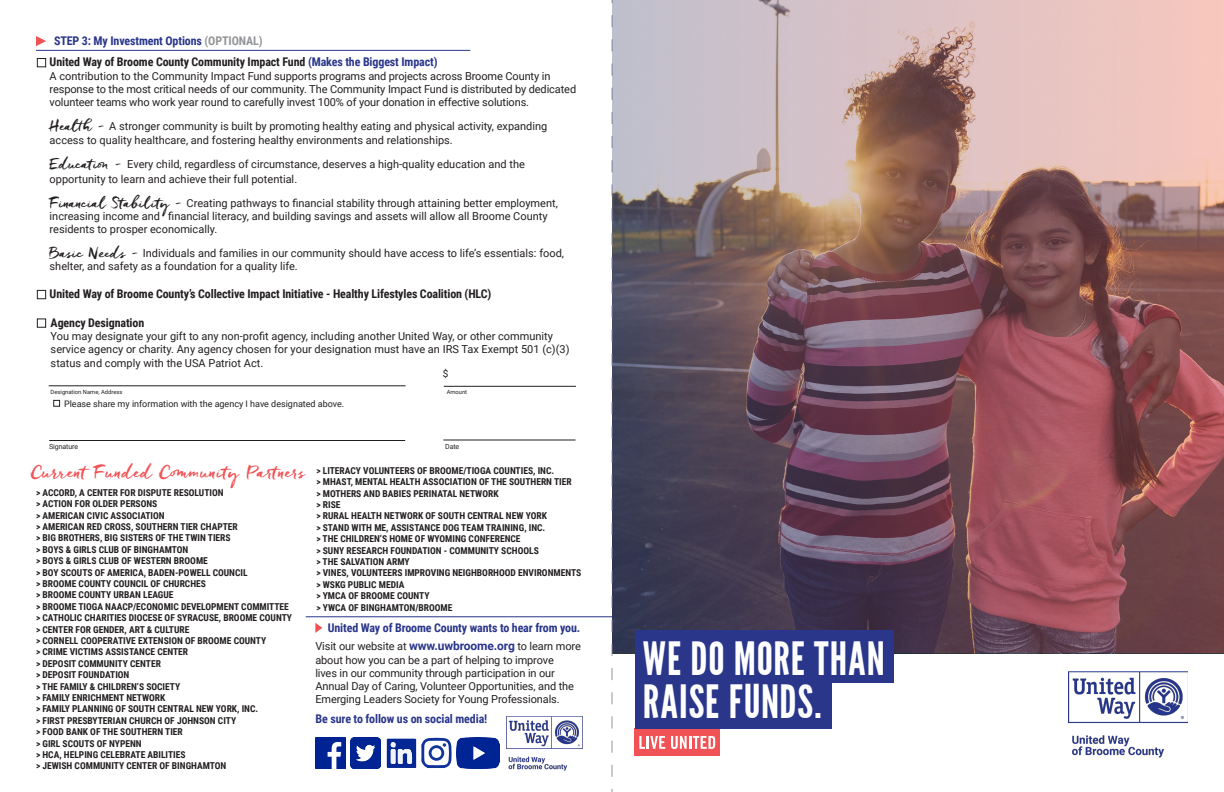
<style>
.page{position:relative;width:1224px;height:792px;background:#fff}
.page>*{position:absolute;margin:0;border:0;box-sizing:border-box;transform-origin:0 0}
.Headline_2a{font:45.8px/43.9px "League Gothic";letter-spacing:.02em;color:#fff}
.t1{font:18px "Freeland";letter-spacing:.02em;color:#f05255}
.t2{font:700 12px "Roboto Condensed";letter-spacing:-.01em;color:#231f20}
.t3{font:700 12px "Roboto Condensed";letter-spacing:-.01em;color:#29368a}
.t4{font:11px/13.2px "Roboto";color:#231f20}
.t5{font:10px "Roboto";color:#231f20}
.t6{font:700 9.5px "Roboto Condensed";color:#231f20}
.t7{font:9px "Roboto";color:#231f20}
.t8{font:7px "Roboto";letter-spacing:-.01em;color:#231f20}
.t9{font:5.8px "Roboto";color:#231f20}
.s1{color:#939598}
.s2{color:#29368a}
.s3{font-family:"Freeland";font-size:15px}
.s4{font-weight:700;font-size:12px;color:#29368a}
</style>
<div class="page">
<hr style="left:306px;top:616px;width:306px;height:1px;background:#29368a">
<img style="left:507px;top:717px;width:76px;height:53px">
<svg style="left:315px;top:623px;width:7px;height:10px"></svg>
<img style="left:315px;top:738px;width:31px;height:30px">
<img style="left:351px;top:738px;width:30px;height:30px">
<svg style="left:386px;top:738px;width:66px;height:30px"></svg>
<img style="left:457px;top:738px;width:43px;height:30px">
<svg style="left:612px;top:653px;width:1px;height:139px"></svg>
<div style="left:635px;top:728px;width:85px;height:28px;background:#f05255"></div>
<svg style="left:639px;top:736px;width:26px;height:13px"></svg>
<svg style="left:671px;top:736px;width:45px;height:13px"></svg>
<img style="left:1069px;top:672px;width:119px;height:86px">
<hr style="left:36px;top:50px;width:434px;height:1px;background:#29368a">
<svg style="left:36px;top:36px;width:10px;height:10px"></svg>
<div style="left:37px;top:58px;width:9px;height:9px;border:1px solid #231f20"></div>
<hr style="left:49px;top:440px;width:356px;height:1px;background:#231f20">
<hr style="left:443px;top:440px;width:133px;height:1px;background:#231f20">
<hr style="left:49px;top:386px;width:357px;height:1px;background:#231f20">
<svg style="left:54px;top:400px;width:6px;height:6px"></svg>
<div style="left:37px;top:319px;width:9px;height:8px;border:1px solid #231f20"></div>
<hr style="left:444px;top:386px;width:132px;height:1px;background:#231f20">
<img style="left:612px;top:0;width:612px;height:653px">
<div style="left:635px;top:630px;width:258px;height:53px;background:#29368a"></div>
<div style="left:635px;top:673px;width:196px;height:55px;background:#29368a"></div>
<div style="left:37px;top:290px;width:9px;height:9px;border:1px solid #231f20"></div>
<p class="t3" style="left:54px;top:33px;width:210px">STEP 3: My Investment Options <span class="s1">(OPTIONAL)</span></p>
<p class="t2" style="left:50px;top:54px;width:389px">United Way of Broome County Community Impact Fund <span class="s2">(Makes the Biggest Impact)</span></p>
<p class="t4" style="left:50px;top:69px;width:528px">A contribution to the Community Impact Fund supports programs and projects across Broome County in response to the most critical needs of our community. The Community Impact Fund is distributed by dedicated volunteer teams who work year round to carefully invest 100% of your donation in effective solutions.</p>
<p class="t4" style="left:50px;top:118px;width:499px;line-height:14.4px"><span class="s3">Health -</span> A stronger community is built by promoting healthy eating and physical activity, expanding access to quality healthcare, and fostering healthy environments and relationships.</p>
<p class="t4" style="left:50px;top:157px;width:477px;line-height:14.4px"><span class="s3">Education -</span> Every child, regardless of circumstance, deserves a high-quality education and the opportunity to learn and achieve their full potential.</p>
<p class="t4" style="left:50px;top:196px;width:510px"><span class="s3">Financial Stability -</span> Creating pathways to financial stability through attaining better employment, increasing income and financial literacy, and building savings and assets will allow all Broome County residents to prosper economically.</p>
<p class="t4" style="left:50px;top:246px;width:516px"><span class="s3">Basic Needs -</span> Individuals and families in our community should have access to life’s essentials: food, shelter, and safety as a foundation for a quality life.</p>
<p class="t2" style="left:50px;top:286px;width:443px">United Way of Broome County’s Collective Impact Initiative - Healthy Lifestyles Coalition (HLC)</p>
<p class="t2" style="left:51px;top:314px;width:95px">Agency Designation</p>
<p class="t4" style="left:51px;top:329px;width:520px">You may designate your gift to any non-profit agency, including another United Way, or other community service agency or charity. Any agency chosen for your designation must have an IRS Tax Exempt 501 (c)(3) status and comply with the USA Patriot Act.</p>
<p class="t9" style="left:51px;top:388px;width:73px">Designation Name, Address</p>
<p class="t9" style="left:447px;top:388px;width:22px">Amount</p>
<p class="t7" style="left:64px;top:397px;width:282px">Please share my information with the agency I have designated above.</p>
<p class="t5" style="left:443px;top:367px;width:7px">$</p>
<p class="t8" style="left:49px;top:442px;width:31px">Signature</p>
<p class="t8" style="left:445px;top:442px;width:16px">Date</p>
<p class="t1" style="left:31px;top:460px;width:276px">Current Funded Community Partners</p>
<p class="t6" style="left:36px;top:486px;width:189px">&gt; ACCORD, A CENTER FOR DISPUTE RESOLUTION</p>
<p class="t6" style="left:36px;top:497px;width:123px">&gt; ACTION FOR OLDER PERSONS</p>
<p class="t6" style="left:36px;top:509px;width:130px">&gt; AMERICAN CIVIC ASSOCIATION</p>
<p class="t6" style="left:36px;top:520px;width:203px">&gt; AMERICAN RED CROSS, SOUTHERN TIER CHAPTER</p>
<p class="t6" style="left:36px;top:531px;width:196px">&gt; BIG BROTHERS, BIG SISTERS OF THE TWIN TIERS</p>
<p class="t6" style="left:36px;top:543px;width:154px">&gt; BOYS &amp; GIRLS CLUB OF BINGHAMTON</p>
<p class="t6" style="left:36px;top:554px;width:173px">&gt; BOYS &amp; GIRLS CLUB OF WESTERN BROOME</p>
<p class="t6" style="left:36px;top:566px;width:213px">&gt; BOY SCOUTS OF AMERICA, BADEN-POWELL COUNCIL</p>
<p class="t6" style="left:36px;top:577px;width:171px">&gt; BROOME COUNTY COUNCIL OF CHURCHES</p>
<p class="t6" style="left:36px;top:588px;width:139px">&gt; BROOME COUNTY URBAN LEAGUE</p>
<p class="t6" style="left:36px;top:600px;width:254px">&gt; BROOME TIOGA NAACP/ECONOMIC DEVELOPMENT COMMITTEE</p>
<p class="t6" style="left:36px;top:611px;width:258px">&gt; CATHOLIC CHARITIES DIOCESE OF SYRACUSE, BROOME COUNTY</p>
<p class="t6" style="left:36px;top:623px;width:155px">&gt; CENTER FOR GENDER, ART &amp; CULTURE</p>
<p class="t6" style="left:36px;top:634px;width:232px">&gt; CORNELL COOPERATIVE EXTENSION OF BROOME COUNTY</p>
<p class="t6" style="left:36px;top:645px;width:154px">&gt; CRIME VICTIMS ASSISTANCE CENTER</p>
<p class="t6" style="left:36px;top:657px;width:126px">&gt; DEPOSIT COMMUNITY CENTER</p>
<p class="t6" style="left:36px;top:668px;width:95px">&gt; DEPOSIT FOUNDATION</p>
<p class="t6" style="left:36px;top:680px;width:146px">&gt; THE FAMILY &amp; CHILDREN’S SOCIETY</p>
<p class="t6" style="left:36px;top:691px;width:131px">&gt; FAMILY ENRICHMENT NETWORK</p>
<p class="t6" style="left:36px;top:702px;width:224px">&gt; FAMILY PLANNING OF SOUTH CENTRAL NEW YORK, INC.</p>
<p class="t6" style="left:36px;top:714px;width:202px">&gt; FIRST PRESBYTERIAN CHURCH OF JOHNSON CITY</p>
<p class="t6" style="left:36px;top:725px;width:148px">&gt; FOOD BANK OF THE SOUTHERN TIER</p>
<p class="t6" style="left:36px;top:737px;width:107px">&gt; GIRL SCOUTS OF NYPENN</p>
<p class="t6" style="left:36px;top:748px;width:151px">&gt; HCA, HELPING CELEBRATE ABILITIES</p>
<p class="t6" style="left:36px;top:759px;width:192px">&gt; JEWISH COMMUNITY CENTER OF BINGHAMTON</p>
<p class="t6" style="left:316px;top:464px;width:239px">&gt; LITERACY VOLUNTEERS OF BROOME/TIOGA COUNTIES, INC.</p>
<p class="t6" style="left:316px;top:475px;width:257px">&gt; MHAST, MENTAL HEALTH ASSOCIATION OF THE SOUTHERN TIER</p>
<p class="t6" style="left:316px;top:487px;width:184px">&gt; MOTHERS AND BABIES PERINATAL NETWORK</p>
<p class="t6" style="left:316px;top:498px;width:26px">&gt; RISE</p>
<p class="t6" style="left:316px;top:509px;width:232px">&gt; RURAL HEALTH NETWORK OF SOUTH CENTRAL NEW YORK</p>
<p class="t6" style="left:316px;top:521px;width:231px">&gt; STAND WITH ME, ASSISTANCE DOG TEAM TRAINING, INC.</p>
<p class="t6" style="left:316px;top:532px;width:206px">&gt; THE CHILDREN’S HOME OF WYOMING CONFERENCE</p>
<p class="t6" style="left:316px;top:544px;width:224px">&gt; SUNY RESEARCH FOUNDATION - COMMUNITY SCHOOLS</p>
<p class="t6" style="left:316px;top:555px;width:95px">&gt; THE SALVATION ARMY</p>
<p class="t6" style="left:316px;top:566px;width:266px">&gt; VINES, VOLUNTEERS IMPROVING NEIGHBORHOOD ENVIRONMENTS</p>
<p class="t6" style="left:316px;top:578px;width:90px">&gt; WSKG PUBLIC MEDIA</p>
<p class="t6" style="left:316px;top:589px;width:115px">&gt; YMCA OF BROOME COUNTY</p>
<p class="t6" style="left:316px;top:601px;width:138px">&gt; YWCA OF BINGHAMTON/BROOME</p>
<p class="t3" style="left:328px;top:620px;width:254px">United Way of Broome County wants to hear from you.</p>
<p class="t4" style="left:315px;top:640px;width:267px">Visit our website at <span class="s4">www.uwbroome.org</span> to learn more about how you can be a part of helping to improve<br>lives in our community through participation in our Annual Day of Caring, Volunteer Opportunities, and the Emerging Leaders Society for Young Professionals.</p>
<p class="t3" style="left:316px;top:710px;width:173px">Be sure to follow us on social media!</p>
<p class="Headline_2a" style="left:643px;top:637px;width:243px">WE DO MORE THAN<br>RAISE FUNDS.</p>
</div>
